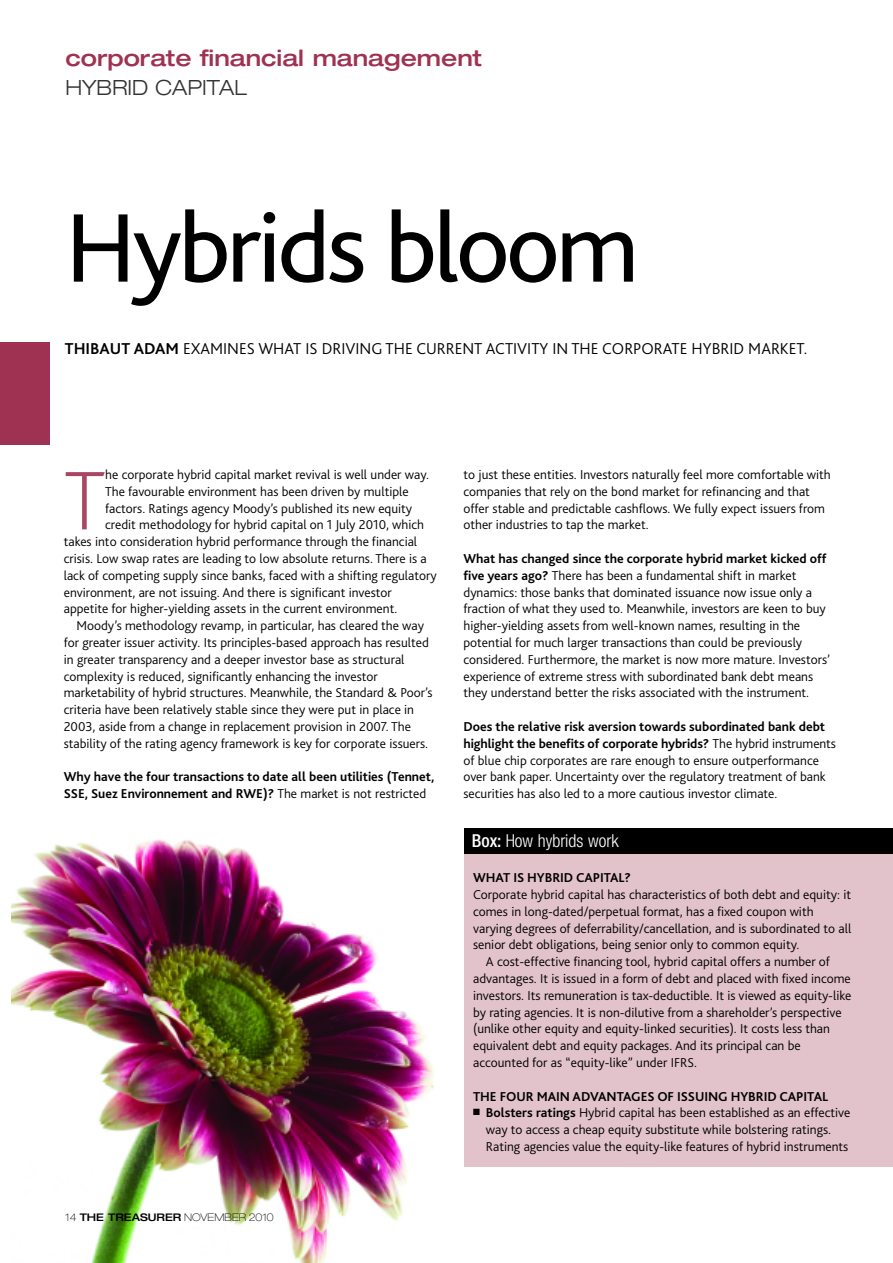
<style>
.page{position:relative;width:893px;height:1263px;background:#fff}
.page>*{position:absolute;margin:0;border:0;box-sizing:border-box;transform-origin:0 0}
.t1{font:102px "Bliss 2";letter-spacing:-.035em;color:#000}
.t2{font:200 86.85px "Bliss 2";color:#a84763}
.t3{font:500 expanded 22.5px "Helvetica Neue";color:#9f3252}
.t4{font:300 expanded 21px "Helvetica Neue";color:#333}
.t5{font:300 condensed 17.85px "Helvetica Neue";color:#fff}
.t6{font:300 16.5px "Bliss 2";color:#000}
.t7{font:300 13.5px/16.8px "Bliss 2";color:#000}
.t8{font:700 13.5px/16.8px "Bliss 2";color:#000}
.t9{font:100 expanded 10.5px "Helvetica Neue";color:#000}
.s1{font-weight:700}
.s2{font-weight:300}
.s3{font-weight:500}
</style>
<div class="page">
<div style="left:0;top:342px;width:49px;height:102px;background:#9f3252"></div>
<div style="left:464px;top:848px;width:429px;height:319px;background:#e2c2cb"></div>
<img style="left:11px;top:840px;width:423px;height:423px">
<div style="left:464px;top:828px;width:429px;height:25px;background:#000"></div>
<h3 class="t3" style="left:65px;top:50px;width:418px">corporate financial management</h3>
<h3 class="t4" style="left:65px;top:80px;width:183px">HYBRID CAPITAL</h3>
<h1 class="t1" style="left:65px;top:209px;width:575px">Hybrids bloom</h1>
<p class="t6" style="left:65px;top:342px;width:744px"><span class="s1">THIBAUT ADAM</span> EXAMINES WHAT IS DRIVING THE CURRENT ACTIVITY IN THE CORPORATE HYBRID MARKET.</p>
<h2 class="t2" style="left:64px;top:468px;width:43px">T</h2>
<p class="t7" style="left:105px;top:467px;width:325px">he corporate hybrid capital market revival is well under way.</p>
<p class="t7" style="left:105px;top:484px;width:305px">The favourable environment has been driven by multiple</p>
<p class="t7" style="left:105px;top:501px;width:309px">factors. Ratings agency Moody’s published its new equity</p>
<p class="t7" style="left:105px;top:518px;width:320px">credit methodology for hybrid capital on 1 July 2010, which</p>
<p class="t7" style="left:64px;top:535px;width:355px">takes into consideration hybrid performance through the financial</p>
<p class="t7" style="left:64px;top:551px;width:365px">crisis. Low swap rates are leading to low absolute returns. There is a</p>
<p class="t7" style="left:64px;top:568px;width:374px">lack of competing supply since banks, faced with a shifting regulatory</p>
<p class="t7" style="left:64px;top:585px;width:329px">environment, are not issuing. And there is significant investor</p>
<p class="t7" style="left:64px;top:602px;width:335px">appetite for higher-yielding assets in the current environment.</p>
<p class="t7" style="left:77px;top:619px;width:349px">Moody’s methodology revamp, in particular, has cleared the way</p>
<p class="t7" style="left:64px;top:635px;width:367px">for greater issuer activity. Its principles-based approach has resulted</p>
<p class="t7" style="left:64px;top:652px;width:342px">in greater transparency and a deeper investor base as structural</p>
<p class="t7" style="left:64px;top:669px;width:316px">complexity is reduced, significantly enhancing the investor</p>
<p class="t7" style="left:64px;top:686px;width:370px">marketability of hybrid structures. Meanwhile, the Standard &amp; Poor’s</p>
<p class="t7" style="left:64px;top:703px;width:352px">criteria have been relatively stable since they were put in place in</p>
<p class="t7" style="left:64px;top:719px;width:349px">2003, aside from a change in replacement provision in 2007. The</p>
<p class="t7" style="left:64px;top:736px;width:366px">stability of the rating agency framework is key for corporate issuers.</p>
<p class="t8" style="left:64px;top:770px;width:372px">Why have the four transactions to date all been utilities (Tennet,<br>SSE, Suez Environnement and RWE)? <span class="s2">The market is not restricted</span></p>
<p class="t9" style="left:65px;top:1213px;width:210px">14 <span class="s3">THE TREASURER</span> NOVEMBER 2010</p>
<p class="t7" style="left:463px;top:467px;width:369px">to just these entities. Investors naturally feel more comfortable with companies that rely on the bond market for refinancing and that offer stable and predictable cashflows. We fully expect issuers from other industries to tap the market.</p>
<p class="t7" style="left:463px;top:551px;width:368px"><span class="s1">What has changed since the corporate hybrid market kicked off five years ago?</span> There has been a fundamental shift in market dynamics: those banks that dominated issuance now issue only a fraction of what they used to. Meanwhile, investors are keen to buy higher-yielding assets from well-known names, resulting in the potential for much larger transactions than could be previously considered. Furthermore, the market is now more mature. Investors’ experience of extreme stress with subordinated bank debt means they understand better the risks associated with the instrument.</p>
<p class="t7" style="left:463px;top:719px;width:374px"><span class="s1">Does the relative risk aversion towards subordinated bank debt highlight the benefits of corporate hybrids?</span> The hybrid instruments of blue chip corporates are rare enough to ensure outperformance over bank paper. Uncertainty over the regulatory treatment of bank securities has also led to a more cautious investor climate.</p>
<h3 class="t5" style="left:472px;top:834px;width:148px"><span class="s3">Box:</span> How hybrids work</h3>
<p class="t8" style="left:473px;top:871px;width:160px">WHAT IS HYBRID CAPITAL?</p>
<p class="t7" style="left:473px;top:887px;width:379px">Corporate hybrid capital has characteristics of both debt and equity: it</p>
<p class="t7" style="left:473px;top:904px;width:342px">comes in long-dated/perpetual format, has a fixed coupon with</p>
<p class="t7" style="left:473px;top:921px;width:380px">varying degrees of deferrability/cancellation, and is subordinated to all</p>
<p class="t7" style="left:473px;top:938px;width:328px">senior debt obligations, being senior only to common equity.</p>
<p class="t7" style="left:486px;top:955px;width:346px">A cost-effective financing tool, hybrid capital offers a number of</p>
<p class="t7" style="left:473px;top:971px;width:379px">advantages. It is issued in a form of debt and placed with fixed income</p>
<p class="t7" style="left:473px;top:988px;width:380px">investors. Its remuneration is tax-deductible. It is viewed as equity-like</p>
<p class="t7" style="left:473px;top:1005px;width:370px">by rating agencies. It is non-dilutive from a shareholder’s perspective</p>
<p class="t7" style="left:473px;top:1022px;width:358px">(unlike other equity and equity-linked securities). It costs less than</p>
<p class="t7" style="left:473px;top:1039px;width:329px">equivalent debt and equity packages. And its principal can be</p>
<p class="t7" style="left:473px;top:1055px;width:225px">accounted for as “equity-like” under IFRS.</p>
<p class="t8" style="left:473px;top:1089px;width:357px">THE FOUR MAIN ADVANTAGES OF ISSUING HYBRID CAPITAL</p>
<p class="t7" style="left:486px;top:1106px;width:366px;text-indent:-13px">■ <span class="s1">Bolsters ratings</span> Hybrid capital has been established as an effective way to access a cheap equity substitute while bolstering ratings.<br>Rating agencies value the equity-like features of hybrid instruments</p>
</div>
